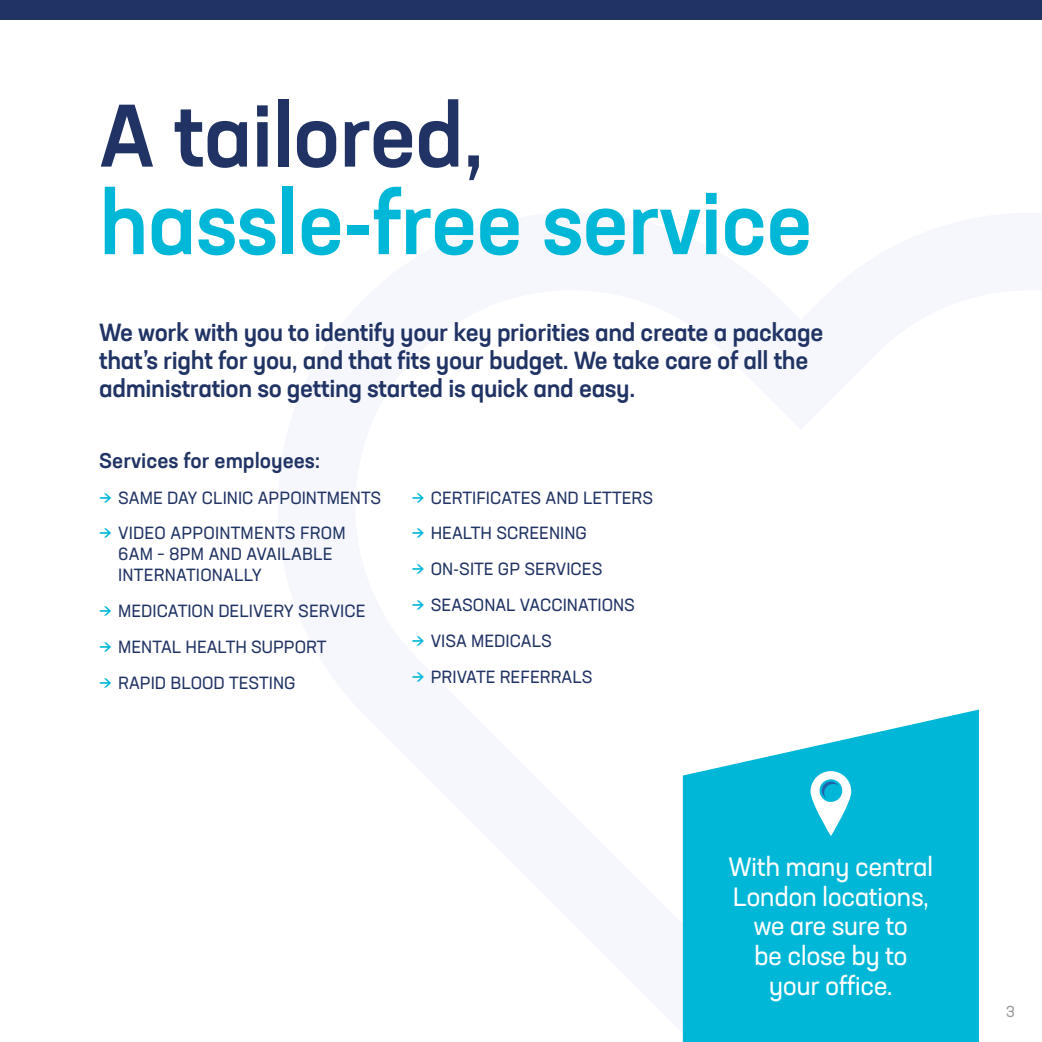
<style>
.page{position:relative;width:1042px;height:1042px;background:#fff}
.page>*{position:absolute;margin:0;border:0;box-sizing:border-box;transform-origin:0 0}
.t1{font:500 87.5px "Neusa Next Std";letter-spacing:-.01em;color:#00b7d7}
.t2{font:500 87.5px "Neusa Next Std";letter-spacing:-.01em;color:#203364}
.t3{font:26.25px/29.8px "Neusa Next Std";letter-spacing:-.02em;color:#fff;text-align:center}
.t4{font:500 24.5px/28px "Neusa Next Std";letter-spacing:-.015em;color:#203364}
.t5{font:500 21px "Neusa Next Std";color:#203364}
.t6{font:17.5px/21px "Neusa Next Std";color:#203364}
.t7{font:15.75px "Neusa Next Std";color:#9d9d9c}
.s1{color:#00b7d7}
</style>
<div class="page">
<div style="left:0;top:0;width:1042px;height:20px;background:#203364"></div>
<svg style="left:683px;top:709px;width:296px;height:333px;background:#1abedb"></svg>
<svg style="left:810px;top:771px;width:41px;height:65px"></svg>
<h1 class="t2" style="left:99px;top:80px;width:386px">A tailored,</h1>
<h1 class="t1" style="left:99px;top:167px;width:715px">hassle-free service</h1>
<h3 class="t4" style="left:99px;top:318px;width:726px">We work with you to identify your key priorities and create a package that’s right for you, and that fits your budget. We take care of all the administration so getting started is quick and easy.</h3>
<p class="t5" style="left:99px;top:447px;width:223px">Services for employees:</p>
<p class="t6" style="left:99px;top:487px;width:283px"><span class="s1">→</span> SAME DAY CLINIC APPOINTMENTS</p>
<p class="t6" style="left:118px;top:522px;width:229px;text-indent:-19px"><span class="s1">→</span> VIDEO APPOINTMENTS FROM<br>6AM – 8PM AND AVAILABLE<br>INTERNATIONALLY</p>
<p class="t6" style="left:99px;top:600px;width:268px"><span class="s1">→</span> MEDICATION DELIVERY SERVICE</p>
<p class="t6" style="left:99px;top:636px;width:229px"><span class="s1">→</span> MENTAL HEALTH SUPPORT</p>
<p class="t6" style="left:99px;top:672px;width:198px"><span class="s1">→</span> RAPID BLOOD TESTING</p>
<p class="t6" style="left:412px;top:487px;width:243px"><span class="s1">→</span> CERTIFICATES AND LETTERS</p>
<p class="t6" style="left:412px;top:522px;width:176px"><span class="s1">→</span> HEALTH SCREENING</p>
<p class="t6" style="left:412px;top:558px;width:192px"><span class="s1">→</span> ON-SITE GP SERVICES</p>
<p class="t6" style="left:412px;top:594px;width:225px"><span class="s1">→</span> SEASONAL VACCINATIONS</p>
<p class="t6" style="left:412px;top:630px;width:142px"><span class="s1">→</span> VISA MEDICALS</p>
<p class="t6" style="left:412px;top:666px;width:182px"><span class="s1">→</span> PRIVATE REFERRALS</p>
<h2 class="t3" style="left:728px;top:851px;width:206px">With many central<br>London locations, we are sure to<br>be close by to your office.</h2>
<p class="t7" style="left:1006px;top:1001px;width:11px">3</p>
</div>
